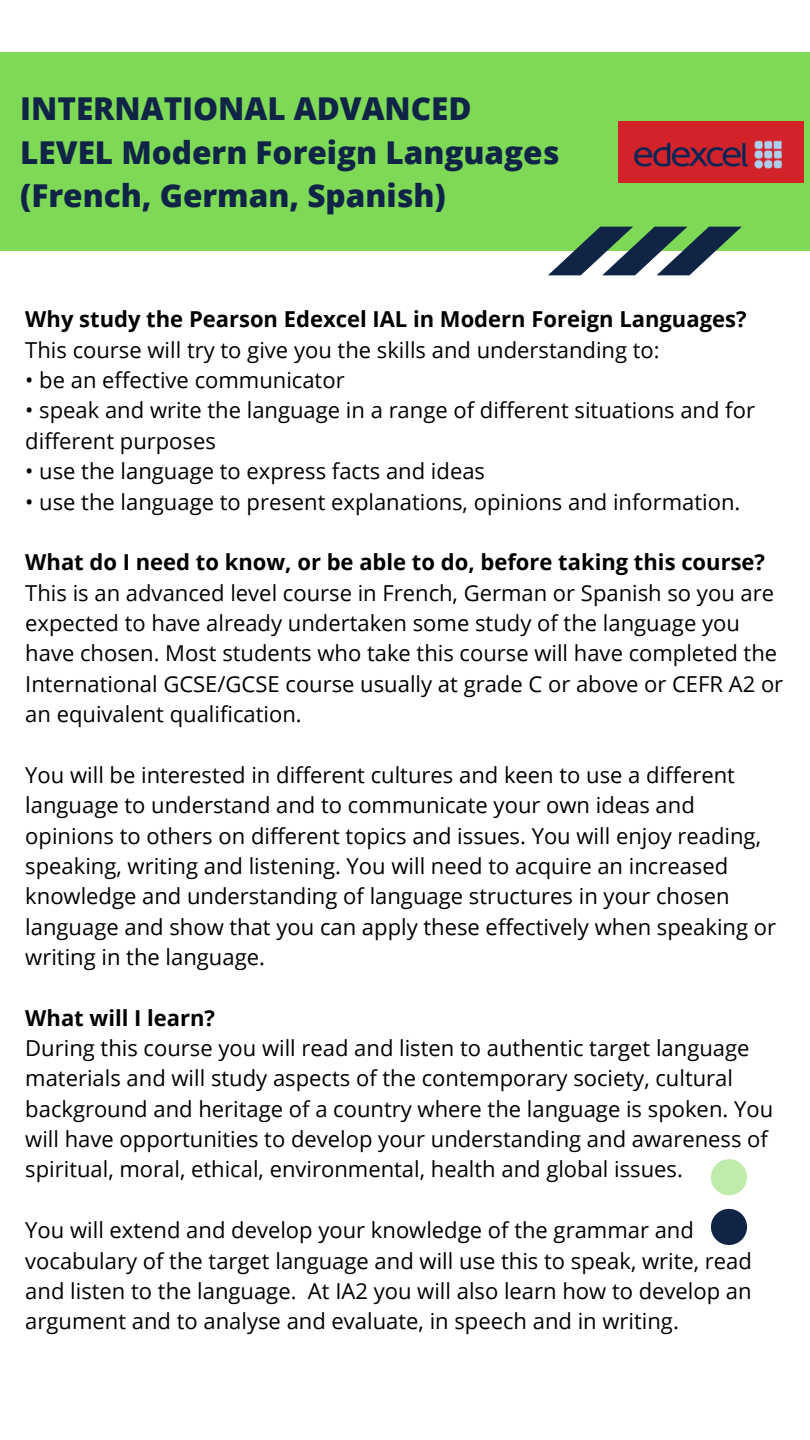
<style>
.page{position:relative;width:810px;height:1440px;background:#fff}
.page>*{position:absolute;margin:0;border:0;box-sizing:border-box;transform-origin:0 0}
.t1{font:800 31.5px/43.5px "Open Sans";color:#102446}
.t2{font:22px/30.4px "Open Sans";color:#000}
.t3{font:700 22px "Open Sans";color:#000}
</style>
<div class="page">
<div style="left:0;top:53px;width:810px;height:198px;background:#7ed957"></div>
<svg style="left:711px;top:1209px;width:36px;height:36px"></svg>
<svg style="left:711px;top:1159px;width:36px;height:36px"></svg>
<svg style="left:548px;top:227px;width:194px;height:48px"></svg>
<img style="left:619px;top:121px;width:184px;height:62px">
<h1 class="t1" style="left:20px;top:86px;width:541px">INTERNATIONAL ADVANCED<br>LEVEL Modern Foreign Languages (French, German, Spanish)</h1>
<p class="t3" style="left:25px;top:304px;width:723px">Why study the Pearson Edexcel IAL in Modern Foreign Languages?</p>
<p class="t2" style="left:25px;top:334px;width:636px">This course will try to give you the skills and understanding to:</p>
<p class="t2" style="left:25px;top:364px;width:321px">• be an effective communicator</p>
<p class="t2" style="left:25px;top:395px;width:731px">• speak and write the language in a range of different situations and for different purposes</p>
<p class="t2" style="left:25px;top:455px;width:461px">• use the language to express facts and ideas</p>
<p class="t2" style="left:25px;top:486px;width:717px">• use the language to present explanations, opinions and information.</p>
<p class="t3" style="left:25px;top:547px;width:741px">What do I need to know, or be able to do, before taking this course?</p>
<p class="t2" style="left:25px;top:577px;width:760px">This is an advanced level course in French, German or Spanish so you are expected to have already undertaken some study of the language you have chosen. Most students who take this course will have completed the International GCSE/GCSE course usually at grade C or above or CEFR A2 or an equivalent qualification.</p>
<p class="t2" style="left:25px;top:759px;width:752px">You will be interested in different cultures and keen to use a different language to understand and to communicate your own ideas and opinions to others on different topics and issues. You will enjoy reading, speaking, writing and listening. You will need to acquire an increased knowledge and understanding of language structures in your chosen language and show that you can apply these effectively when speaking or writing in the language.</p>
<p class="t3" style="left:25px;top:1002px;width:191px">What will I learn?</p>
<p class="t2" style="left:25px;top:1032px;width:749px">During this course you will read and listen to authentic target language materials and will study aspects of the contemporary society, cultural background and heritage of a country where the language is spoken. You will have opportunities to develop your understanding and awareness of spiritual, moral, ethical, environmental, health and global issues.</p>
<p class="t2" style="left:25px;top:1214px;width:728px">You will extend and develop your knowledge of the grammar and vocabulary of the target language and will use this to speak, write, read and listen to the language. At IA2 you will also learn how to develop an argument and to analyse and evaluate, in speech and in writing.</p>
</div>
